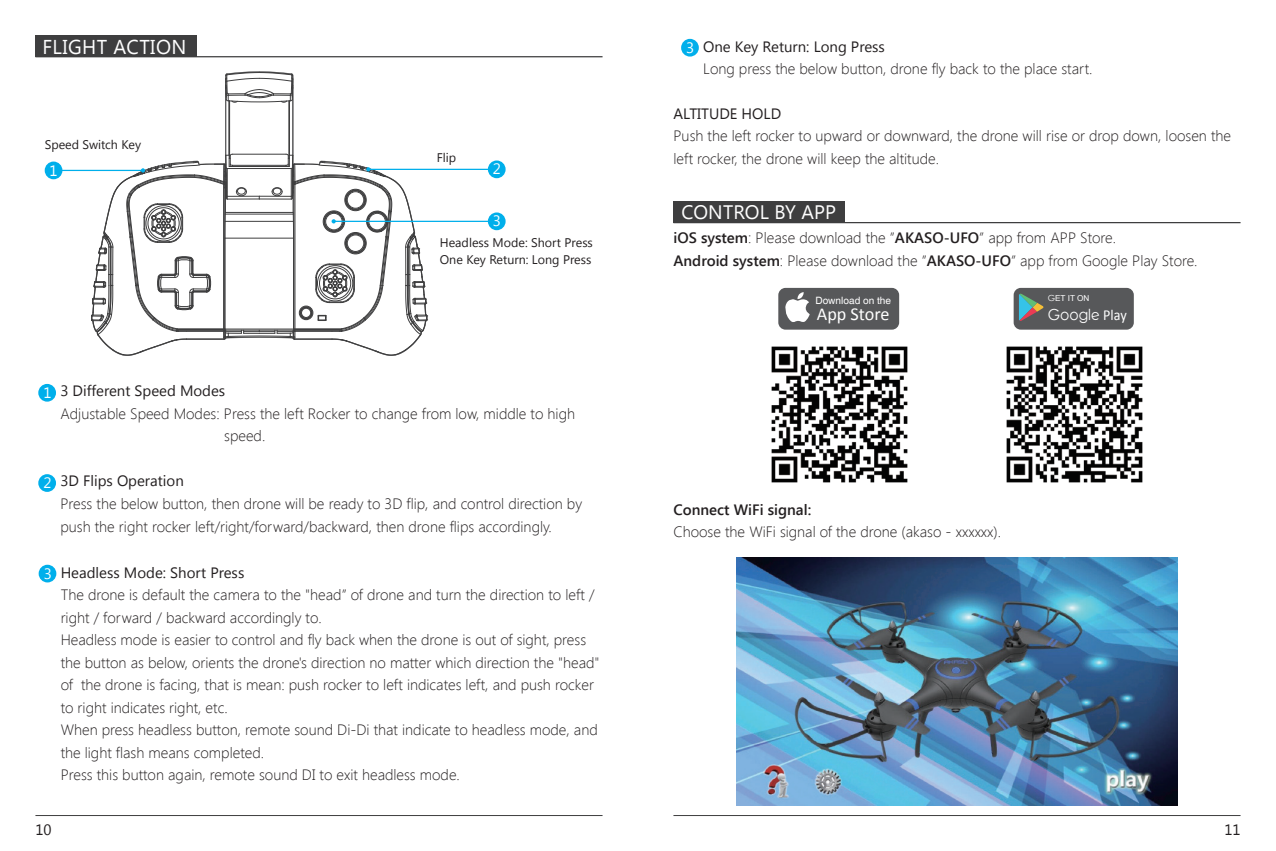
<style>
.page{position:relative;width:1276px;height:851px;background:#fff}
.page>*{position:absolute;margin:0;border:0;box-sizing:border-box;transform-origin:0 0}
.t1{font:20px "Segoe UI";letter-spacing:.02em;color:#fff}
.t2{font:19.5px "Segoe UI";letter-spacing:.005em;color:#fff}
.t3{font:18.25px "Calibri";color:#fff}
.t4{font:15.25px "Century Gothic";color:#fff;scale:.93 1}
.t5{font:300 15px/22.5px "Segoe UI";color:#231f20}
.t6{font:15px "Segoe UI";color:#231f20}
.t7{font:15px "Segoe UI";color:#fff}
.t8{font:12.5px/17.5px "Segoe UI";color:#231f20}
.t9{font:10px "Helvetica";color:#fff}
.t10{font:8.25px "Arial";color:#fff}
.s1{font-weight:400}
.s2{font-weight:600}
.s3{font-family:"Century Gothic"}
.s4{font-family:"Montserrat Alternates"}
.s5{font-family:"Calibri"}
</style>
<div class="page">
<div style="left:38px;top:384px;width:18px;height:17px;background:#00afeb;border-radius:50%"></div>
<div style="left:38px;top:474px;width:18px;height:18px;background:#00afeb;border-radius:50%"></div>
<hr style="left:35px;top:56px;width:567px;height:1px;background:#3e3e3f">
<div style="left:35px;top:35px;width:162px;height:22px;background:#3e3e3f"></div>
<svg style="left:121px;top:71px;width:276px;height:285px"></svg>
<hr style="left:54px;top:170px;width:88px;height:1px;background:#00afeb">
<div style="left:45px;top:161px;width:17px;height:18px;background:#00afeb;border-radius:50%"></div>
<hr style="left:368px;top:169px;width:128px;height:1px;background:#00afeb">
<div style="left:488px;top:160px;width:17px;height:18px;background:#00afeb;border-radius:50%"></div>
<svg style="left:91px;top:154px;width:337px;height:201px"></svg>
<hr style="left:334px;top:221px;width:159px;height:1px;background:#00afeb">
<div style="left:488px;top:212px;width:17px;height:18px;background:#00afeb;border-radius:50%"></div>
<div style="left:39px;top:564px;width:17px;height:18px;background:#00afeb;border-radius:50%"></div>
<div style="left:681px;top:39px;width:18px;height:18px;background:#00afeb;border-radius:50%"></div>
<hr style="left:673px;top:222px;width:567px;height:1px;background:#3e3e3f">
<div style="left:673px;top:201px;width:172px;height:21px;background:#3e3e3f"></div>
<div style="left:778px;top:288px;width:121px;height:41px;background:#57585a;border-radius:7px"></div>
<svg style="left:785px;top:292px;width:24px;height:30px"></svg>
<div style="left:1013px;top:288px;width:120px;height:41px;background:#57585a;border-radius:7px"></div>
<svg style="left:1019px;top:293px;width:25px;height:28px"></svg>
<img style="left:1006px;top:346px;width:137px;height:137px">
<img style="left:771px;top:346px;width:137px;height:137px">
<img style="left:736px;top:557px;width:442px;height:248px">
<hr style="left:35px;top:815px;width:567px;height:1px;background:#3e3e3f">
<hr style="left:673px;top:815px;width:567px;height:1px;background:#3e3e3f">
<p class="t1" style="left:42px;top:33px;width:146px">FLIGHT ACTION</p>
<p class="t8" style="left:45px;top:135px;width:98px">Speed Switch Key</p>
<p class="t7" style="left:50px;top:160px;width:10px">1</p>
<p class="t7" style="left:493px;top:159px;width:10px">2</p>
<p class="t8" style="left:437px;top:148px;width:21px">Flip</p>
<p class="t7" style="left:493px;top:211px;width:10px">3</p>
<p class="t8" style="left:440px;top:233px;width:155px">Headless Mode: Short Press<br>One Key Return: Long Press</p>
<p class="t7" style="left:43px;top:382px;width:10px">1</p>
<p class="t7" style="left:43px;top:472px;width:10px">2</p>
<p class="t6" style="left:60px;top:380px;width:166px">3 Different Speed Modes</p>
<p class="t5" style="left:60px;top:402px;width:516px">Adjustable Speed Modes: Press the left Rocker to change from low, middle to high</p>
<p class="t5" style="left:224px;top:424px;width:43px">speed.</p>
<p class="t5" style="left:60px;top:469px;width:523px"><span class="s1">3D Flips Operation<br></span>Press the below button, then drone will be ready to 3D flip, and control direction by push the right rocker left/right/forward/backward, then drone flips accordingly.</p>
<p class="t7" style="left:44px;top:562px;width:10px">3</p>
<p class="t5" style="left:61px;top:560px;width:540px"><span class="s1">Headless Mode: Short Press<br></span>The drone is default the camera to the "head” of drone and turn the direction to left / right / forward / backward accordingly to.<br>Headless mode is easier to control and fly back when the drone is out of sight, press the button as below, orients the drone's direction no matter which direction the "head" of the drone is facing, that is mean: push rocker to left indicates left, and push rocker to right indicates right, etc.<br>When press headless button, remote sound Di-Di that indicate to headless mode, and the light flash means completed.<br>Press this button again, remote sound DI to exit headless mode.</p>
<p class="t5" style="left:703px;top:35px;width:391px"><span class="s1">One Key Return: Long Press<br></span>Long press the below button, drone fly back to the place start.</p>
<p class="t5" style="left:673px;top:102px;width:559px"><span class="s1">ALTITUDE HOLD<br></span>Push the left rocker to upward or downward, the drone will rise or drop down, loosen the left rocker, the drone will keep the altitude.</p>
<p class="t2" style="left:681px;top:199px;width:156px">CONTROL BY APP</p>
<p class="t5" style="left:673px;top:226px;width:526px"><span class="s2">iOS system</span>: Please download the ”<span class="s2">AKASO-UFO</span>” app from APP Store.<br><span class="s2">Android system</span>: Please download the ”<span class="s2">AKASO-UFO</span>” app from Google Play Store.</p>
<p class="t9" style="left:815px;top:294px;width:77px">Download on the</p>
<p class="t3" style="left:817px;top:303px;width:74px">App Store</p>
<p class="t7" style="left:686px;top:37px;width:10px">3</p>
<p class="t10" style="left:1047px;top:293px;width:43px"><span class="s3">G</span>ET IT ON</p>
<p class="t4" style="left:1047px;top:303px;width:86px">Googl<span class="s4">e</span> <span class="s5">Play</span></p>
<p class="t5" style="left:673px;top:497px;width:329px"><span class="s2">Connect WiFi signal:<br></span>Choose the WiFi signal of the drone (akaso - xxxxxx).</p>
<p class="t6" style="left:35px;top:819px;width:18px">10</p>
<p class="t6" style="left:1224px;top:819px;width:18px">11</p>
</div>
